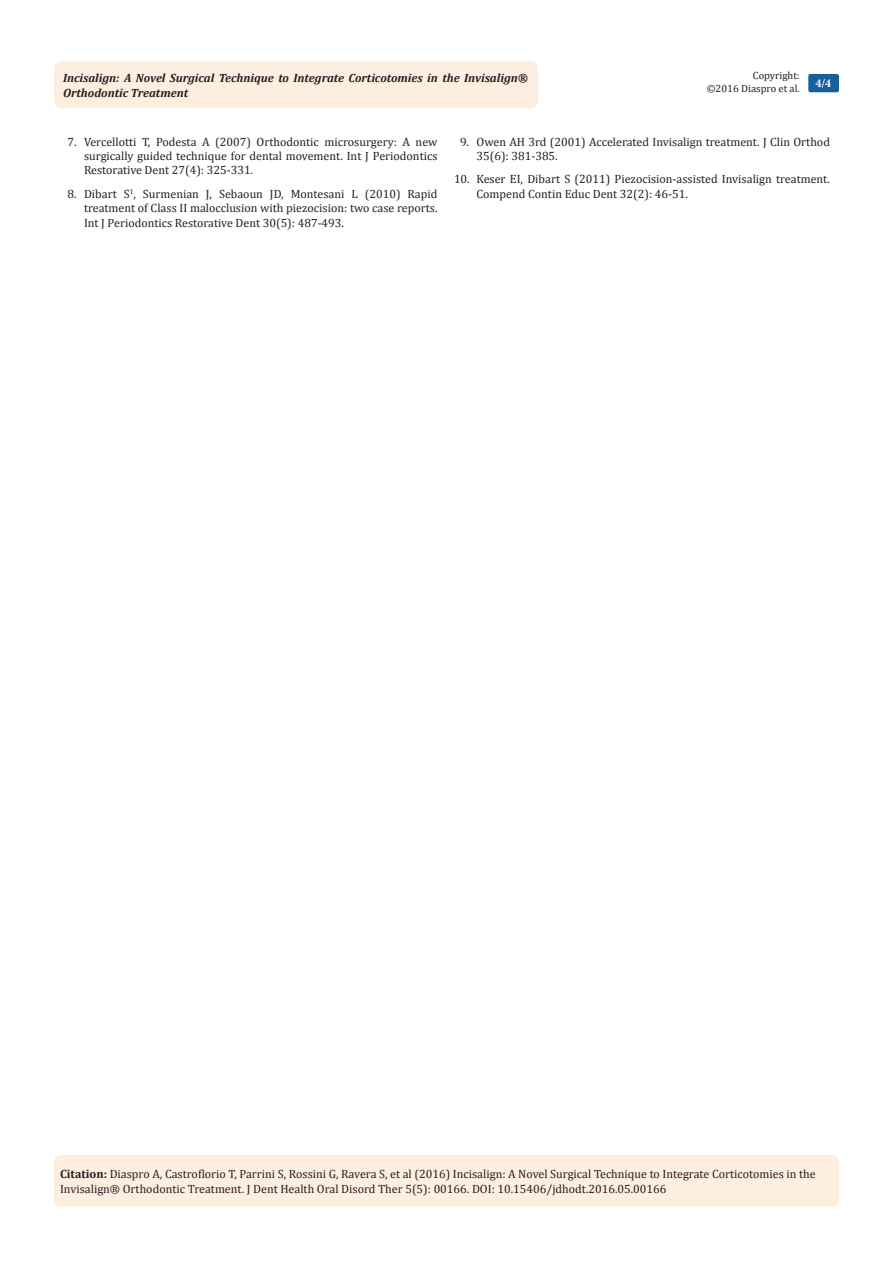
<style>
.page{position:relative;width:893px;height:1263px;background:#fff}
.page>*{position:absolute;margin:0;border:0;box-sizing:border-box;transform-origin:0 0}
.t1{font:12px/14.4px "Cambria";color:#231f20}
.t2{font:italic 700 12px/14.4px "Cambria";color:#231f20}
.t3{font:700 12px "Minion Pro";color:#fff}
.t4{font:10.5px/12.6px "Cambria";color:#231f20;text-align:right}
.s1{font-weight:700}
</style>
<div class="page">
<div style="left:54px;top:61px;width:484px;height:47px;background:#feeee0;border-radius:8px"></div>
<div style="left:808px;top:74px;width:31px;height:18px;background:#18609d;border-radius:2px"></div>
<div style="left:54px;top:1155px;width:785px;height:51px;background:#feeee0;border-radius:7px"></div>
<p class="t4" style="left:707px;top:69px;width:95px">Copyright:<br>©2016 Diaspro et al.</p>
<p class="t2" style="left:63px;top:70px;width:466px">Incisalign: A Novel Surgical Technique to Integrate Corticotomies in the Invisalign®<br>Orthodontic Treatment</p>
<p class="t3" style="left:815px;top:75px;width:17px">4/4</p>
<p class="t1" style="left:84px;top:134px;width:355px;text-align:justify;text-indent:-16px">7. Vercellotti T, Podesta A (2007) Orthodontic microsurgery: A new surgically guided technique for dental movement. Int J Periodontics Restorative Dent 27(4): 325-331.</p>
<p class="t1" style="left:84px;top:186px;width:355px;text-align:justify;text-indent:-16px">8. Dibart S<sup>1</sup>, Surmenian J, Sebaoun JD, Montesani L (2010) Rapid treatment of Class II malocclusion with piezocision: two case reports.<br>Int J Periodontics Restorative Dent 30(5): 487-493.</p>
<p class="t1" style="left:476px;top:134px;width:355px;text-indent:-16px">9. Owen AH 3rd (2001) Accelerated Invisalign treatment. J Clin Orthod<br>35(6): 381-385.</p>
<p class="t1" style="left:476px;top:172px;width:355px;text-indent:-22px">10. Keser EI, Dibart S (2011) Piezocision-assisted Invisalign treatment.<br>Compend Contin Educ Dent 32(2): 46-51.</p>
<p class="t1" style="left:60px;top:1167px;width:757px"><span class="s1">Citation:</span> Diaspro A, Castroflorio T, Parrini S, Rossini G, Ravera S, et al (2016) Incisalign: A Novel Surgical Technique to Integrate Corticotomies in the<br>Invisalign® Orthodontic Treatment. J Dent Health Oral Disord Ther 5(5): 00166. DOI: 10.15406/jdhodt.2016.05.00166</p>
</div>
